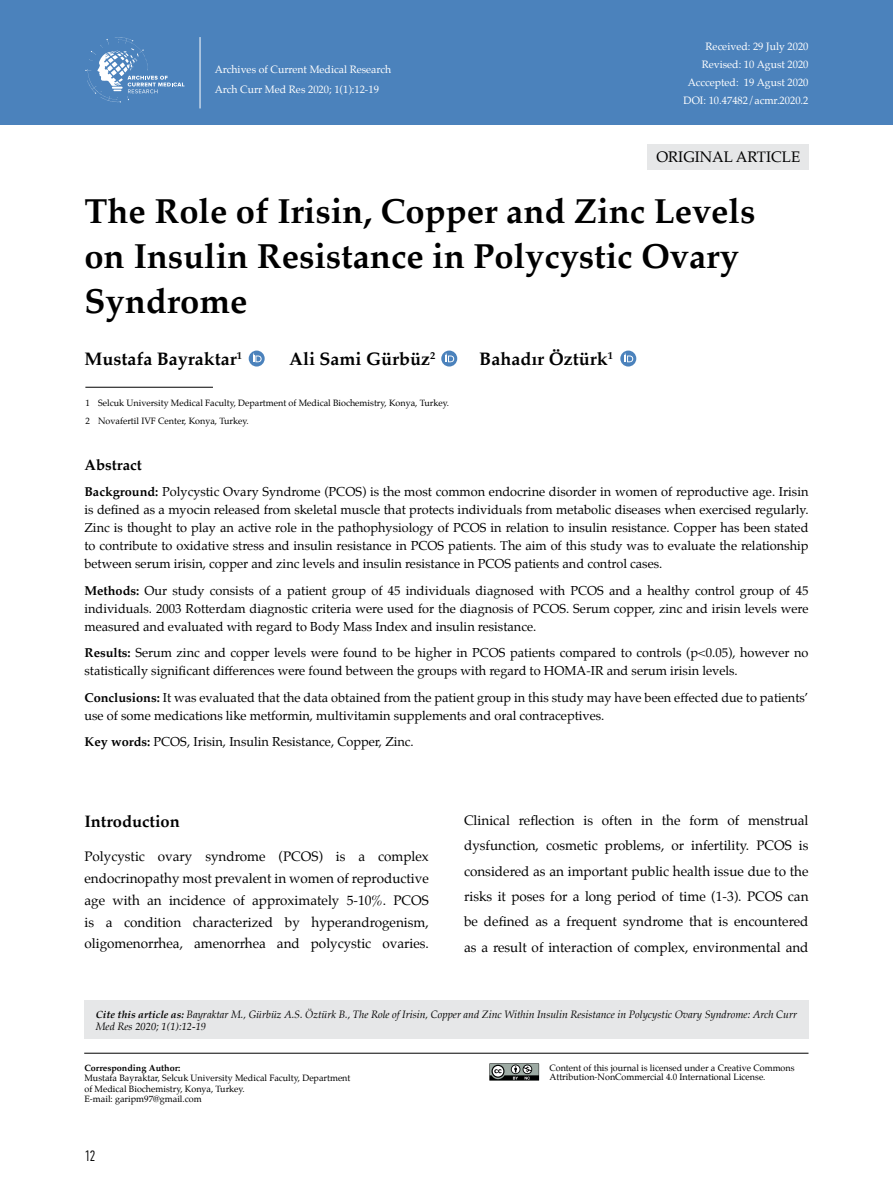
<style>
.page{position:relative;width:893px;height:1191px;background:#fff}
.page>*{position:absolute;margin:0;border:0;box-sizing:border-box;transform-origin:0 0}
.t1{font:700 34.5px/45px "Palatino";color:#000}
.t2{font:700 18px "Palatino";color:#000}
.t3{font:700 16.5px "Palatino";color:#000}
.t4{font:15px "Palatino";color:#000}
.t5{font:700 15px "Palatino";color:#000}
.t6{font:300 15px "PF Din Text Comp Pro";color:#000}
.t7{font:13.5px/25.3px "Palatino";color:#000;text-align:justify}
.t8{font:12.75px/18px "Palatino";color:#000;text-align:justify}
.t9{font:italic 10.5px/12px "Palatino";color:#000}
.t10{font:10.5px/18px "Palatino";color:#fff}
.t11{font:9px/10.5px "Palatino";color:#000}
.t12{font:700 9px "Palatino";color:#000}
.s1{font-weight:700}
</style>
<div class="page">
<div style="left:647px;top:144px;width:161px;height:26px;background:#e6e7e8"></div>
<hr style="left:85px;top:387px;width:128px;height:1px;background:#000">
<hr style="left:84px;top:1053px;width:724px;height:1px;background:#000">
<div style="left:0;top:0;width:893px;height:124px;background:#4b82bc"></div>
<svg style="left:489px;top:1063px;width:50px;height:17px"></svg>
<svg style="left:249px;top:350px;width:16px;height:16px"></svg>
<svg style="left:253px;top:353px;width:9px;height:9px"></svg>
<svg style="left:441px;top:350px;width:16px;height:16px"></svg>
<svg style="left:445px;top:353px;width:9px;height:9px"></svg>
<svg style="left:620px;top:350px;width:16px;height:16px"></svg>
<svg style="left:625px;top:353px;width:8px;height:9px"></svg>
<hr style="left:200px;top:37px;width:1px;height:71px;background:#fff">
<div style="left:84px;top:1000px;width:724px;height:38px;background:#e6e7e8"></div>
<svg style="left:85px;top:37px;width:99px;height:65px"></svg>
<p class="t10" style="left:215px;top:60px;width:178px;line-height:19.5px">Archives of Current Medical Research<br>Arch Curr Med Res 2020; 1(1):12-19</p>
<p class="t10" style="left:683px;top:37px;width:126px;text-align:right">Received: 29 July 2020<br>Revised: 10 Agust 2020<br>Acccepted: 19 Agust 2020<br>DOI: 10.47482/acmr.2020.2</p>
<p class="t4" style="left:656px;top:145px;width:145px">ORIGINAL ARTICLE</p>
<h1 class="t1" style="left:84px;top:187px;width:672px">The Role of Irisin, Copper and Zinc Levels on Insulin Resistance in Polycystic Ovary<br>Syndrome</h1>
<h2 class="t2" style="left:84px;top:344px;width:159px">Mustafa Bayraktar<sup>1</sup></h2>
<h2 class="t2" style="left:289px;top:344px;width:148px">Ali Sami Gürbüz<sup>2</sup></h2>
<h2 class="t2" style="left:479px;top:344px;width:135px">Bahadır Öztürk<sup>1</sup></h2>
<p class="t11" style="left:85px;top:394px;width:365px;line-height:17.7px">1 Selcuk University Medical Faculty, Department of Medical Biochemistry, Konya, Turkey.<br>2 Novafertil IVF Center, Konya, Turkey.</p>
<p class="t5" style="left:84px;top:452px;width:59px">Abstract</p>
<p class="t8" style="left:84px;top:483px;width:725px"><span class="s1">Background:</span> Polycystic Ovary Syndrome (PCOS) is the most common endocrine disorder in women of reproductive age. Irisin is defined as a myocin released from skeletal muscle that protects individuals from metabolic diseases when exercised regularly.<br>Zinc is thought to play an active role in the pathophysiology of PCOS in relation to insulin resistance. Copper has been stated to contribute to oxidative stress and insulin resistance in PCOS patients. The aim of this study was to evaluate the relationship between serum irisin, copper and zinc levels and insulin resistance in PCOS patients and control cases.</p>
<p class="t8" style="left:84px;top:581px;width:725px"><span class="s1">Methods:</span> Our study consists of a patient group of 45 individuals diagnosed with PCOS and a healthy control group of 45 individuals. 2003 Rotterdam diagnostic criteria were used for the diagnosis of PCOS. Serum copper, zinc and irisin levels were measured and evaluated with regard to Body Mass Index and insulin resistance.</p>
<p class="t8" style="left:84px;top:644px;width:725px"><span class="s1">Results:</span> Serum zinc and copper levels were found to be higher in PCOS patients compared to controls (p&lt;0.05), however no statistically significant differences were found between the groups with regard to HOMA-IR and serum irisin levels.</p>
<p class="t8" style="left:84px;top:688px;width:725px"><span class="s1">Conclusions:</span> It was evaluated that the data obtained from the patient group in this study may have been effected due to patients’ use of some medications like metformin, multivitamin supplements and oral contraceptives.</p>
<p class="t8" style="left:84px;top:733px;width:331px"><span class="s1">Key words:</span> PCOS, Irisin, Insulin Resistance, Copper, Zinc.</p>
<p class="t3" style="left:84px;top:807px;width:97px">Introduction</p>
<p class="t7" style="left:84px;top:845px;width:346px;line-height:21.8px">Polycystic ovary syndrome (PCOS) is a complex endocrinopathy most prevalent in women of reproductive age with an incidence of approximately 5-10%. PCOS is a condition characterized by hyperandrogenism, oligomenorrhea, amenorrhea and polycystic ovaries.</p>
<p class="t7" style="left:464px;top:807px;width:346px">Clinical reflection is often in the form of menstrual dysfunction, cosmetic problems, or infertility. PCOS is considered as an important public health issue due to the risks it poses for a long period of time (1-3). PCOS can be defined as a frequent syndrome that is encountered as a result of interaction of complex, environmental and</p>
<p class="t9" style="left:96px;top:1008px;width:703px"><span class="s1">Cite this article as:</span> Bayraktar M., Gürbüz A.S. Öztürk B., The Role of Irisin, Copper and Zinc Within Insulin Resistance in Polycystic Ovary Syndrome: Arch Curr<br>Med Res 2020; 1(1):12-19</p>
<p class="t12" style="left:84px;top:1060px;width:98px">Corresponding Author:</p>
<p class="t11" style="left:84px;top:1073px;width:267px">Mustafa Bayraktar, Selcuk University Medical Faculty, Department of Medical Biochemistry, Konya, Turkey.<br>E-mail: garipm97@gmail.com</p>
<p class="t6" style="left:84px;top:1147px;width:13px">12</p>
<p class="t11" style="left:549px;top:1063px;width:247px;line-height:9px">Content of this journal is licensed under a Creative Commons<br>Attribution-NonCommercial 4.0 International License.</p>
</div>
